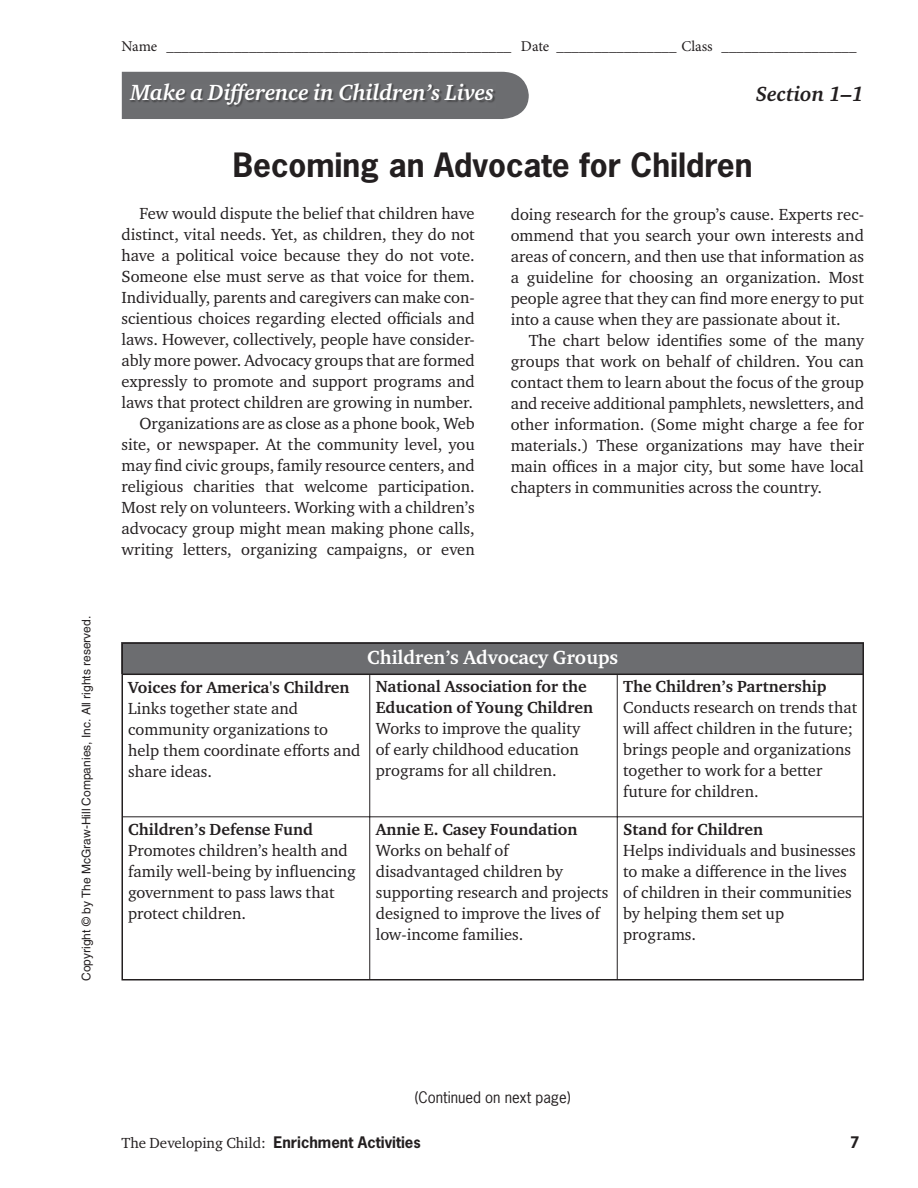
<style>
.page{position:relative;width:918px;height:1188px;background:#fff}
.page>*{position:absolute;margin:0;border:0;box-sizing:border-box;transform-origin:0 0}
.t1{font:700 31.5px "News Gothic Std";color:#231f20}
.t2{font:italic 700 22.5px "Charter ITC Pro";letter-spacing:-.005em;color:#fff}
.t3{font:italic 700 21px "Charter ITC Pro";color:#231f20}
.t4{font:700 19.5px "Charter ITC Pro";color:#fff}
.t5{font:16.5px/21px "Charter ITC Pro";color:#231f20}
.t6{font:700 16.5px/21px "Charter ITC Pro";color:#231f20}
.t7{font:15px "Minion Pro";color:#231f20}
.t8{font:700 15px "News Gothic Std";color:#231f20}
.t9{font:15px "News Gothic Std";color:#231f20}
.t10{font:12px "Helvetica LT Std";color:#231f20}
.s1{font-family:"Charter ITC Pro";font-weight:400}
</style>
<div class="page">
<div style="left:122px;top:643px;width:742px;height:31px;background:#6c6d70"></div>
<hr style="left:122px;top:642px;width:248px;height:2px;background:#231f20">
<hr style="left:122px;top:644px;width:1px;height:30px;background:#231f20">
<hr style="left:370px;top:642px;width:494px;height:2px;background:#231f20">
<hr style="left:862px;top:644px;width:2px;height:30px;background:#231f20">
<hr style="left:122px;top:674px;width:248px;height:1px;background:#231f20">
<hr style="left:122px;top:675px;width:1px;height:142px;background:#231f20">
<hr style="left:370px;top:674px;width:494px;height:1px;background:#231f20">
<hr style="left:862px;top:675px;width:2px;height:142px;background:#231f20">
<hr style="left:122px;top:817px;width:1px;height:162px;background:#231f20">
<hr style="left:862px;top:817px;width:2px;height:162px;background:#231f20">
<hr style="left:122px;top:979px;width:495px;height:2px;background:#231f20">
<hr style="left:617px;top:979px;width:247px;height:2px;background:#231f20">
<hr style="left:369px;top:675px;width:1px;height:141px;background:#231f20">
<hr style="left:617px;top:675px;width:1px;height:141px;background:#231f20">
<hr style="left:123px;top:816px;width:494px;height:1px;background:#231f20">
<hr style="left:369px;top:817px;width:1px;height:162px;background:#231f20">
<hr style="left:617px;top:816px;width:245px;height:1px;background:#231f20">
<hr style="left:617px;top:817px;width:1px;height:162px;background:#231f20">
<div style="left:122px;top:72px;width:407px;height:47px;background:#6c6d70"></div>
<img style="left:130px;top:84px;width:366px;height:24px">
<p class="t10" style="left:82px;top:981px;width:366px;rotate:-90deg">Copyright © by The McGraw-Hill Companies, Inc. All rights reserved.</p>
<p class="t7" style="left:122px;top:41px;width:737px">Name ______________________________________________ Date ________________ Class __________________</p>
<p class="t3" style="left:756px;top:85px;width:110px">Section 1–1</p>
<h2 class="t2" style="left:130px;top:84px;width:365px">Make a Difference in Children’s Lives</h2>
<h1 class="t1" style="left:233px;top:153px;width:521px">Becoming an Advocate for Children</h1>
<p class="t5" style="left:122px;top:204px;width:355px;text-align:right">Few would dispute the belief that children have distinct, vital needs. Yet, as children, they do not have a political voice because they do not vote.<br>Someone else must serve as that voice for them.<br>Individually, parents and caregivers can make con&shy;scientious choices regarding elected officials and laws. However, collectively, people have consider&shy;ably more power. Advocacy groups that are formed expressly to promote and support programs and laws that protect children are growing in number.<br>Organizations are as close as a phone book, Web site, or newspaper. At the community level, you may find civic groups, family resource centers, and religious charities that welcome participation.<br>Most rely on volunteers. Working with a children’s advocacy group might mean making phone calls, writing letters, organizing campaigns, or even</p>
<p class="t5" style="left:511px;top:205px;width:355px;text-align:justify">doing research for the group’s cause. Experts rec&shy;ommend that you search your own interests and areas of concern, and then use that information as a guideline for choosing an organization. Most people agree that they can find more energy to put into a cause when they are passionate about it.</p>
<p class="t5" style="left:511px;top:331px;width:355px;text-align:justify;text-indent:18px">The chart below identifies some of the many groups that work on behalf of children. You can contact them to learn about the focus of the group and receive additional pamphlets, newsletters, and other information. (Some might charge a fee for materials.) These organizations may have their main offices in a major city, but some have local chapters in communities across the country.</p>
<p class="t6" style="left:128px;top:678px;width:223px">Voices for America's Children</p>
<p class="t5" style="left:128px;top:699px;width:234px">Links together state and community organizations to help them coordinate efforts and share ideas.</p>
<p class="t4" style="left:367px;top:649px;width:253px">Children’s Advocacy Groups</p>
<p class="t6" style="left:376px;top:678px;width:219px">National Association for the<br>Education of Young Children</p>
<p class="t5" style="left:376px;top:720px;width:206px;text-align:justify">Works to improve the quality of early childhood education programs for all children.</p>
<p class="t6" style="left:623px;top:678px;width:205px">The Children’s Partnership</p>
<p class="t5" style="left:623px;top:699px;width:236px">Conducts research on trends that will affect children in the future; brings people and organizations together to work for a better future for children.</p>
<p class="t6" style="left:128px;top:820px;width:186px">Children’s Defense Fund</p>
<p class="t5" style="left:128px;top:841px;width:229px">Promotes children’s health and family well-being by influencing government to pass laws that protect children.</p>
<p class="t6" style="left:376px;top:820px;width:203px">Annie E. Casey Foundation</p>
<p class="t5" style="left:376px;top:841px;width:234px">Works on behalf of disadvantaged children by supporting research and projects designed to improve the lives of low-income families.</p>
<p class="t6" style="left:623px;top:820px;width:141px">Stand for Children</p>
<p class="t5" style="left:623px;top:841px;width:234px">Helps individuals and businesses to make a difference in the lives of children in their communities by helping them set up programs.</p>
<p class="t9" style="left:415px;top:1092px;width:157px">(Continued on next page)</p>
<p class="t8" style="left:122px;top:1136px;width:301px"><span class="s1">The Developing Child:</span> Enrichment Activities</p>
<p class="t8" style="left:850px;top:1136px;width:11px">7</p>
</div>
